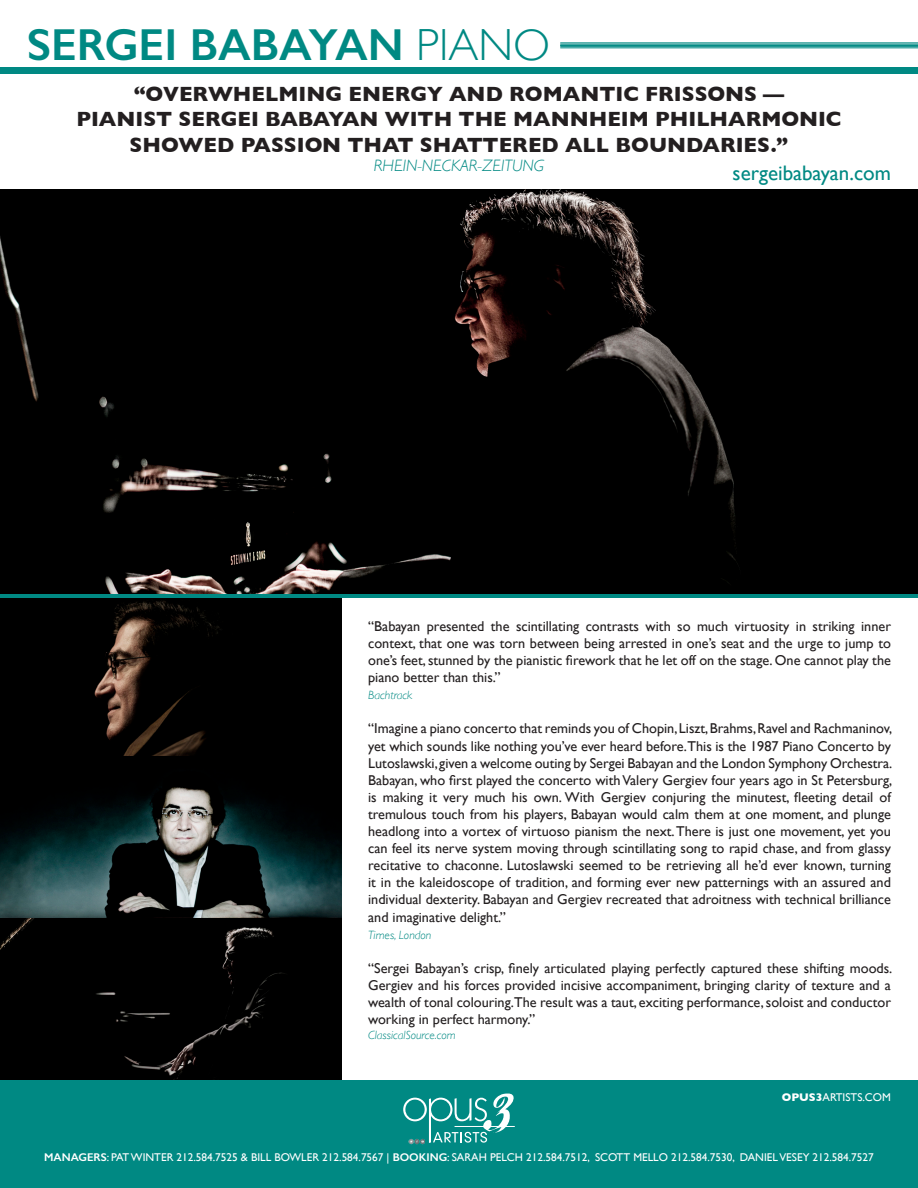
<style>
.page{position:relative;width:918px;height:1188px;background:#fff}
.page>*{position:absolute;margin:0;border:0;box-sizing:border-box;transform-origin:0 0}
.t1{font:600 45px "Gill Sans";color:#008983}
.t2{font:700 21px/25.2px "Gill Sans";color:#231f20;text-align:center}
.t3{font:21px "Gill Sans";color:#008983}
.t4{font:italic 300 16.5px "Gill Sans";color:#008983}
.t5{font:14.25px/17.1px "Gill Sans";color:#231f20;text-align:justify}
.t6{font:italic 300 12px "Gill Sans";color:#008983}
.t7{font:11.25px "Gill Sans";color:#fff}
.s1{font-weight:300}
.s2{font-weight:700}
.s3{font-weight:600}
</style>
<div class="page">
<div style="left:0;top:1080px;width:918px;height:108px;background:#008983"></div>
<hr style="left:455px;top:1126px;width:60px;height:1px;background:#fff">
<svg style="left:403px;top:1094px;width:111px;height:49px"></svg>
<img style="left:409px;top:1139px;width:16px;height:6px">
<div style="left:0;top:189px;width:918px;height:405px;background:#000"></div>
<img style="left:0;top:598px;width:341px;height:482px">
<div style="left:0;top:67px;width:918px;height:6px;background:#008983"></div>
<hr style="left:0;top:594px;width:918px;height:4px;background:#008983">
<hr style="left:560px;top:46px;width:358px;height:1px;background:#008983">
<hr style="left:560px;top:48px;width:358px;height:1px;background:#008983">
<hr style="left:560px;top:43px;width:358px;height:1px;background:#008983">
<hr style="left:560px;top:44px;width:358px;height:1px;background:#008983">
<hr style="left:560px;top:45px;width:358px;height:1px;background:#008983">
<p class="t1" style="left:27px;top:17px;width:525px">SERGEI BABAYAN <span class="s1">PIANO</span></p>
<p class="t2" style="left:134px;top:81px;width:652px">“OVERWHELMING ENERGY AND ROMANTIC FRISSONS —</p>
<p class="t2" style="left:76px;top:106px;width:767px">PIANIST SERGEI BABAYAN WITH THE MANNHEIM PHILHARMONIC<br>SHOWED PASSION THAT SHATTERED ALL BOUNDARIES.”</p>
<p class="t4" style="left:374px;top:157px;width:172px">RHEIN-NECKAR-ZEITUNG</p>
<p class="t3" style="left:733px;top:161px;width:160px">sergeibabayan.com</p>
<p class="t5" style="left:368px;top:617px;width:524px">“Babayan presented the scintillating contrasts with so much virtuosity in striking inner context, that one was torn between being arrested in one’s seat and the urge to jump to one’s feet, stunned by the pianistic firework that he let off on the stage. One cannot play the piano better than this.”</p>
<p class="t6" style="left:368px;top:688px;width:46px">Bachtrack</p>
<p class="t5" style="left:368px;top:720px;width:526px">“Imagine a piano concerto that reminds you of Chopin, Liszt, Brahms, Ravel and Rachmaninov, yet which sounds like nothing you’ve ever heard before.This is the 1987 Piano Concerto by Lutoslawski, given a welcome outing by Sergei Babayan and the London Symphony Orchestra.</p>
<p class="t5" style="left:368px;top:771px;width:526px">Babayan, who first played the concerto with Valery Gergiev four years ago in St Petersburg, is making it very much his own. With Gergiev conjuring the minutest, fleeting detail of tremulous touch from his players, Babayan would calm them at one moment, and plunge headlong into a vortex of virtuoso pianism the next. There is just one movement, yet you can feel its nerve system moving through scintillating song to rapid chase, and from glassy recitative to chaconne. Lutoslawski seemed to be retrieving all he’d ever known, turning it in the kaleidoscope of tradition, and forming ever new patternings with an assured and individual dexterity. Babayan and Gergiev recreated that adroitness with technical brilliance and imaginative delight.”</p>
<p class="t6" style="left:368px;top:928px;width:65px">Times, London</p>
<p class="t5" style="left:368px;top:959px;width:526px">“Sergei Babayan’s crisp, finely articulated playing perfectly captured these shifting moods.<br>Gergiev and his forces provided incisive accompaniment, bringing clarity of texture and a wealth of tonal colouring.The result was a taut, exciting performance, soloist and conductor working in perfect harmony.”</p>
<p class="t6" style="left:368px;top:1028px;width:89px">ClassicalSource.com</p>
<p class="t7" style="left:782px;top:1091px;width:111px"><span class="s2">OPUS3</span>ARTISTS.COM</p>
<p class="t7" style="left:44px;top:1151px;width:831px"><span class="s3">MANAGERS</span>: PAT WINTER 212.584.7525 &amp; BILL BOWLER 212.584.7567 | <span class="s3">BOOKING</span>: SARAH PELCH 212.584.7512, SCOTT MELLO 212.584.7530, DANIEL VESEY 212.584.7527</p>
</div>
